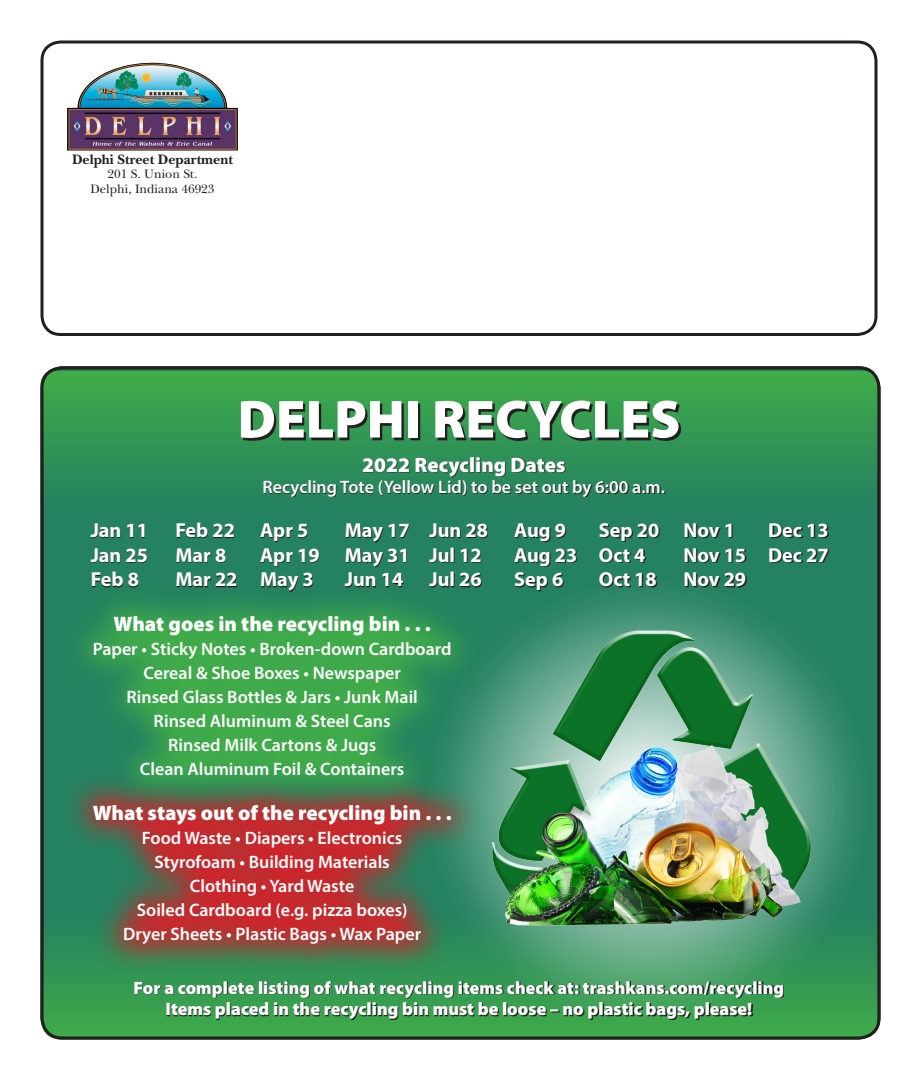
<style>
.page{position:relative;width:918px;height:1080px;background:#fff}
.page>*{position:absolute;margin:0;border:0;box-sizing:border-box;transform-origin:0 0}
.t1{font:900 54px "Myriad Pro";color:#fff}
.t2{font:900 21px "Myriad Pro";color:#fff}
.t3{font:700 20.25px/24.3px "Myriad Pro";color:#fff}
.t4{font:600 18px/24px "Myriad Pro";color:#fff;text-align:center}
.t5{font:900 18px/21.6px "Myriad Pro";color:#fff;text-align:center}
.t6{font:700 14.25px "New Baskerville";color:#231f20}
.t7{font:12.75px/14.2px "New Baskerville";color:#231f20;text-align:center}
</style>
<div class="page">
<div style="left:42px;top:368px;width:837px;height:670px;background:#258260;border-radius:20px"></div>
<div style="left:40px;top:40px;width:837px;height:296px;border:3px solid #231f20;border-radius:19px"></div>
<img style="left:67px;top:63px;width:171px;height:88px">
<div style="left:40px;top:371px;width:838px;height:182px;background:linear-gradient(to bottom,#3ea94a,#207a64);border-radius:14px"></div>
<div style="left:40px;top:872px;width:838px;height:167px;background:linear-gradient(to bottom,#207a64,#3ea84a);border-radius:20px"></div>
<svg style="left:243px;top:403px;width:438px;height:38px;background:#2b5937"></svg>
<svg style="left:265px;top:457px;width:400px;height:40px"></svg>
<svg style="left:91px;top:524px;width:737px;height:67px"></svg>
<svg style="left:424px;top:578px;width:447px;height:447px"></svg>
<img style="left:481px;top:614px;width:348px;height:336px">
<div style="left:40px;top:366px;width:840px;height:674px;border:3px solid #231f20;border-radius:20px"></div>
<svg style="left:63px;top:807px;width:418px;height:167px"></svg>
<svg style="left:73px;top:585px;width:408px;height:222px"></svg>
<svg style="left:136px;top:982px;width:648px;height:38px;background:#347d44"></svg>
<p class="t6" style="left:72px;top:151px;width:162px">Delphi Street Department</p>
<p class="t7" style="left:90px;top:167px;width:126px">201 S. Union St.<br>Delphi, Indiana 46923</p>
<h1 class="t1" style="left:238px;top:383px;width:444px">DELPHI RECYCLES</h1>
<p class="t2" style="left:362px;top:450px;width:205px">2022 Recycling Dates</p>
<p class="t4" style="left:263px;top:474px;width:404px">Recycling Tote (Yellow Lid) to be set out by 6:00 a.m.</p>
<p class="t3" style="left:91px;top:518px;width:59px;text-align:justify">Jan 11<br>Jan 25<br>Feb 8</p>
<p class="t3" style="left:175px;top:518px;width:64px">Feb 22<br>Mar 8<br>Mar 22</p>
<p class="t3" style="left:260px;top:518px;width:61px">Apr 5<br>Apr 19<br>May 3</p>
<p class="t3" style="left:345px;top:518px;width:66px;text-align:justify">May 17<br>May 31<br>Jun 14</p>
<p class="t3" style="left:429px;top:518px;width:60px">Jun 28<br>Jul 12<br>Jul 26</p>
<p class="t3" style="left:514px;top:518px;width:65px">Aug 9<br>Aug 23<br>Sep 6</p>
<p class="t3" style="left:599px;top:518px;width:62px">Sep 20<br>Oct 4<br>Oct 18</p>
<p class="t3" style="left:684px;top:518px;width:64px">Nov 1<br>Nov 15<br>Nov 29</p>
<p class="t3" style="left:768px;top:518px;width:62px">Dec 13<br>Dec 27</p>
<p class="t2" style="left:114px;top:610px;width:319px">What goes in the recycling bin . . .</p>
<p class="t4" style="left:93px;top:637px;width:360px">Paper • Sticky Notes • Broken-down Cardboard Cereal &amp; Shoe Boxes • Newspaper<br>Rinsed Glass Bottles &amp; Jars • Junk Mail<br>Rinsed Aluminum &amp; Steel Cans<br>Rinsed Milk Cartons &amp; Jugs<br>Clean Aluminum Foil &amp; Containers</p>
<p class="t2" style="left:93px;top:799px;width:360px">What stays out of the recycling bin . . .</p>
<p class="t4" style="left:123px;top:825px;width:300px">Food Waste • Diapers • Electronics<br>Styrofoam • Building Materials<br>Clothing • Yard Waste<br>Soiled Cardboard (e.g. pizza boxes)<br>Dryer Sheets • Plastic Bags • Wax Paper</p>
<p class="t5" style="left:134px;top:976px;width:652px">For a complete listing of what recycling items check at: trashkans.com/recycling<br>Items placed in the recycling bin must be loose – no plastic bags, please!</p>
</div>
